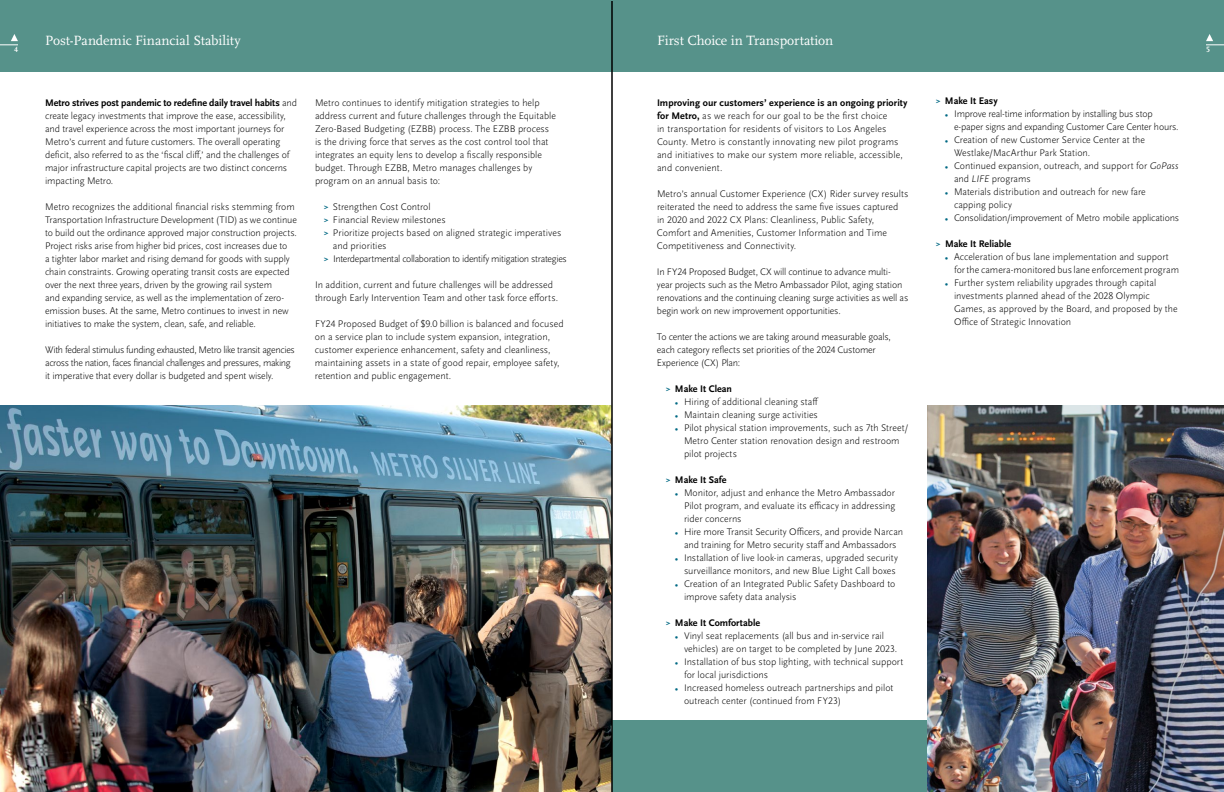
<style>
.page{position:relative;width:1224px;height:792px;background:#fff}
.page>*{position:absolute;margin:0;border:0;box-sizing:border-box;transform-origin:0 0}
.t1{font:14px "Scala Pro";letter-spacing:-.005em;color:#fff}
.t2{font:300 10px/13px "Scala Sans Pro";letter-spacing:-.005em;color:#000}
.t3{font:300 10px/13px "Scala Sans Pro";letter-spacing:-.03em;color:#000}
.t4{font:300 10px/13px "Scala Sans Pro";letter-spacing:-.025em;color:#000}
.t5{font:700 10px "Scala Sans Pro";letter-spacing:-.005em;color:#000}
.t6{font:300 10px "Scala Sans Pro";letter-spacing:-.035em;color:#000}
.t7{font:700 8px "Scala Pro";color:#fff}
.s1{font-weight:700}
.s2{font-weight:900;font-size:7px;color:#006984}
.s3{font-style:italic}
</style>
<div class="page">
<img style="left:0;top:0;width:612px;height:792px">
<img style="left:612px;top:0;width:612px;height:792px">
<hr style="left:612px;top:1px;width:1px;height:791px;background:#000">
<svg style="left:1206px;top:34px;width:18px;height:12px"></svg>
<svg style="left:0;top:34px;width:18px;height:12px"></svg>
<h1 class="t1" style="left:45px;top:33px;width:197px">Post-Pandemic Financial Stability</h1>
<h1 class="t1" style="left:657px;top:33px;width:178px">First Choice in Transportation</h1>
<p class="t7" style="left:14px;top:45px;width:5px">4</p>
<p class="t7" style="left:1206px;top:45px;width:5px">5</p>
<p class="t2" style="left:45px;top:97px;width:253px"><span class="s1">Metro strives post pandemic to redefine daily travel habits</span> and create legacy investments that improve the ease, accessibility, and travel experience across the most important journeys for Metro’s current and future customers. The overall operating deficit, also referred to as the ‘fiscal cliff,’ and the challenges of major infrastructure capital projects are two distinct concerns impacting Metro.</p>
<p class="t2" style="left:45px;top:201px;width:253px">Metro recognizes the additional financial risks stemming from Transportation Infrastructure Development (TID) as we continue to build out the ordinance approved major construction projects.<br>Project risks arise from higher bid prices, cost increases due to<br>a tighter labor market and rising demand for goods with supply chain constraints. Growing operating transit costs are expected over the next three years, driven by the growing rail system<br>and expanding service, as well as the implementation of zero&shy;emission buses. At the same, Metro continues to invest in new initiatives to make the system, clean, safe, and reliable.</p>
<p class="t3" style="left:45px;top:344px;width:251px">With federal stimulus funding exhausted, Metro like transit agencies across the nation, faces financial challenges and pressures, making it imperative that every dollar is budgeted and spent wisely.</p>
<p class="t2" style="left:315px;top:97px;width:243px">Metro continues to identify mitigation strategies to help address current and future challenges through the Equitable Zero-Based Budgeting (EZBB) process. The EZBB process is the driving force that serves as the cost control tool that integrates an equity lens to develop a fiscally responsible budget. Through EZBB, Metro manages challenges by program on an annual basis to:</p>
<p class="t2" style="left:324px;top:201px;width:108px"><span class="s2">&gt;</span> Strengthen Cost Control</p>
<p class="t2" style="left:324px;top:214px;width:123px"><span class="s2">&gt;</span> Financial Review milestones</p>
<p class="t2" style="left:324px;top:227px;width:239px"><span class="s2">&gt;</span> Prioritize projects based on aligned strategic imperatives</p>
<p class="t2" style="left:333px;top:240px;width:55px">and priorities</p>
<p class="t6" style="left:324px;top:253px;width:244px"><span class="s2">&gt;</span> Interdepartmental collaboration to identify mitigation strategies</p>
<p class="t2" style="left:315px;top:279px;width:245px">In addition, current and future challenges will be addressed through Early Intervention Team and other task force efforts.</p>
<p class="t2" style="left:315px;top:318px;width:250px">FY24 Proposed Budget of $9.0 billion is balanced and focused on a service plan to include system expansion, integration, customer experience enhancement, safety and cleanliness, maintaining assets in a state of good repair, employee safety, retention and public engagement.</p>
<p class="t2" style="left:657px;top:97px;width:252px"><span class="s1">Improving our customers’ experience is an ongoing priority for Metro,</span> as we reach for our goal to be the first choice<br>in transportation for residents of visitors to Los Angeles County. Metro is constantly innovating new pilot programs and initiatives to make our system more reliable, accessible, and convenient.</p>
<p class="t2" style="left:657px;top:188px;width:253px">Metro’s annual Customer Experience (CX) Rider survey results reiterated the need to address the same five issues captured in 2020 and 2022 CX Plans: Cleanliness, Public Safety, Comfort and Amenities, Customer Information and Time Competitiveness and Connectivity.</p>
<p class="t2" style="left:657px;top:266px;width:253px">In FY24 Proposed Budget, CX will continue to advance multi&shy;year projects such as the Metro Ambassador Pilot, aging station renovations and the continuing cleaning surge activities as well as begin work on new improvement opportunities.</p>
<p class="t2" style="left:657px;top:331px;width:235px">To center the actions we are taking around measurable goals, each category reflects set priorities of the 2024 Customer<br>Experience (CX) Plan:</p>
<p class="t5" style="left:666px;top:383px;width:68px"><span class="s2">&gt;</span> Make It Clean</p>
<p class="t2" style="left:675px;top:396px;width:145px"><span class="s2">•</span> Hiring of additional cleaning staff</p>
<p class="t2" style="left:675px;top:409px;width:144px"><span class="s2">•</span> Maintain cleaning surge activities</p>
<p class="t2" style="left:684px;top:422px;width:226px;text-indent:-9px"><span class="s2">•</span> Pilot physical station improvements, such as 7th Street/<br>Metro Center station renovation design and restroom pilot projects</p>
<p class="t5" style="left:666px;top:474px;width:62px"><span class="s2">&gt;</span> Make It Safe</p>
<p class="t2" style="left:684px;top:487px;width:213px;text-align:justify;text-indent:-9px"><span class="s2">•</span> Monitor, adjust and enhance the Metro Ambassador Pilot program, and evaluate its efficacy in addressing rider concerns</p>
<p class="t2" style="left:675px;top:526px;width:230px;text-align:center"><span class="s2">•</span> Hire more Transit Security Officers, and provide Narcan and training for Metro security staff and Ambassadors</p>
<p class="t2" style="left:675px;top:552px;width:225px;text-align:right"><span class="s2">•</span> Installation of live look-in cameras, upgraded security surveillance monitors, and new Blue Light Call boxes</p>
<p class="t2" style="left:684px;top:578px;width:213px;text-indent:-9px"><span class="s2">•</span> Creation of an Integrated Public Safety Dashboard to improve safety data analysis</p>
<p class="t5" style="left:666px;top:617px;width:96px"><span class="s2">&gt;</span> Make It Comfortable</p>
<p class="t2" style="left:684px;top:630px;width:215px;text-indent:-9px"><span class="s2">•</span> Vinyl seat replacements (all bus and in-service rail vehicles) are on target to be completed by June 2023.</p>
<p class="t2" style="left:684px;top:656px;width:221px;text-indent:-9px"><span class="s2">•</span> Installation of bus stop lighting, with technical support for local jurisdictions</p>
<p class="t2" style="left:684px;top:682px;width:211px;text-indent:-9px"><span class="s2">•</span> Increased homeless outreach partnerships and pilot outreach center (continued from FY23)</p>
<p class="t5" style="left:936px;top:95px;width:63px"><span class="s2">&gt;</span> Make It Easy</p>
<p class="t4" style="left:954px;top:107px;width:226px;text-indent:-9px"><span class="s2">•</span> Improve real-time information by installing bus stop e-paper signs and expanding Customer Care Center hours.</p>
<p class="t2" style="left:954px;top:133px;width:193px;text-indent:-9px"><span class="s2">•</span> Creation of new Customer Service Center at the<br>Westlake/MacArthur Park Station.</p>
<p class="t2" style="left:954px;top:159px;width:226px;text-indent:-9px"><span class="s2">•</span> Continued expansion, outreach, and support for <span class="s3">GoPass </span>and <span class="s3">LIFE</span> programs</p>
<p class="t2" style="left:954px;top:185px;width:193px;text-indent:-9px"><span class="s2">•</span> Materials distribution and outreach for new fare capping policy</p>
<p class="t2" style="left:945px;top:211px;width:236px"><span class="s2">•</span> Consolidation/improvement of Metro mobile applications</p>
<p class="t5" style="left:936px;top:238px;width:77px"><span class="s2">&gt;</span> Make It Reliable</p>
<p class="t2" style="left:954px;top:250px;width:226px;text-indent:-9px"><span class="s2">•</span> Acceleration of bus lane implementation and support for the camera-monitored bus lane enforcement program</p>
<p class="t2" style="left:954px;top:276px;width:225px;text-indent:-9px"><span class="s2">•</span> Further system reliability upgrades through capital investments planned ahead of the 2028 Olympic Games, as approved by the Board, and proposed by the Office of Strategic Innovation</p>
</div>
